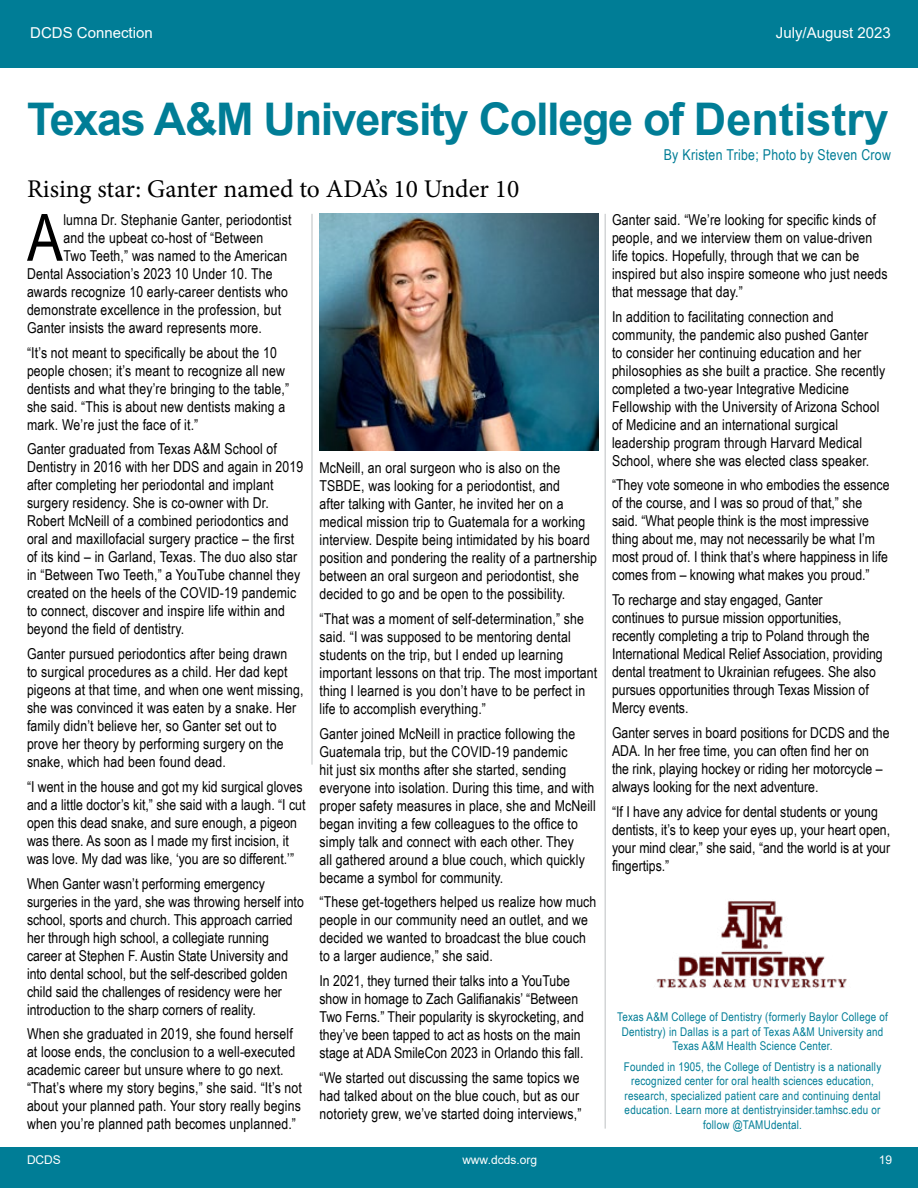
<style>
.page{position:relative;width:918px;height:1188px;background:#fff}
.page>*{position:absolute;margin:0;border:0;box-sizing:border-box;transform-origin:0 0}
.t1{font:65.25px "Arial Narrow";color:#000}
.t2{font:700 45px "Arial";letter-spacing:-.03em;color:#007d96}
.t3{font:25.5px "Minion Pro";letter-spacing:-.005em;color:#000}
.t4{font:15px/18px "Arial Narrow";letter-spacing:.01em;color:#000}
.t5{font:15px "Arial Narrow";letter-spacing:.02em;color:#007d96}
.t6{font:15px "Arial";color:#fff}
.t7{font:12px/14.4px "Arial Narrow";letter-spacing:.02em;color:#007d96;text-align:center}
.t8{font:12px "Arial";color:#fff}
</style>
<div class="page">
<div style="left:0;top:0;width:918px;height:60px;background:#007d96"></div>
<div style="left:0;top:51px;width:918px;height:17px;background:#007d96"></div>
<div style="left:0;top:1148px;width:918px;height:40px;background:#007d96"></div>
<img style="left:656px;top:901px;width:191px;height:87px">
<hr style="left:311px;top:214px;width:2px;height:551px;background:#d3d5d6">
<hr style="left:604px;top:214px;width:2px;height:915px;background:#d3d5d6">
<img style="left:320px;top:214px;width:278px;height:236px">
<p class="t6" style="left:30px;top:22px;width:124px">DCDS Connection</p>
<p class="t6" style="left:776px;top:22px;width:117px">July/August 2023</p>
<h2 class="t2" style="left:27px;top:88px;width:864px">Texas A&amp;M University College of Dentistry</h2>
<p class="t5" style="left:664px;top:144px;width:229px">By Kristen Tribe; Photo by Steven Crow</p>
<h3 class="t3" style="left:27px;top:172px;width:494px">Rising star: Ganter named to ADA’s 10 Under 10</h3>
<h1 class="t1" style="left:27px;top:190px;width:37px">A</h1>
<p class="t4" style="left:63px;top:210px;width:230px">lumna Dr. Stephanie Ganter, periodontist</p>
<p class="t4" style="left:612px;top:210px;width:277px">Ganter said. “We’re looking for specific kinds of people, and we interview them on value-driven life topics. Hopefully, through that we can be inspired but also inspire someone who just needs that message that day.”</p>
<p class="t4" style="left:612px;top:307px;width:275px">In addition to facilitating connection and community, the pandemic also pushed Ganter<br>to consider her continuing education and her philosophies as she built a practice. She recently completed a two-year Integrative Medicine Fellowship with the University of Arizona School of Medicine and an international surgical leadership program through Harvard Medical School, where she was elected class speaker.</p>
<p class="t4" style="left:612px;top:475px;width:279px">“They vote someone in who embodies the essence of the course, and I was so proud of that,” she said. “What people think is the most impressive thing about me, may not necessarily be what I’m most proud of. I think that’s where happiness in life comes from – knowing what makes you proud.”</p>
<p class="t4" style="left:612px;top:590px;width:272px">To recharge and stay engaged, Ganter<br>continues to pursue mission opportunities, recently completing a trip to Poland through the International Medical Relief Association, providing dental treatment to Ukrainian refugees. She also pursues opportunities through Texas Mission of Mercy events.</p>
<p class="t4" style="left:612px;top:723px;width:279px">Ganter serves in board positions for DCDS and the ADA. In her free time, you can often find her on the rink, playing hockey or riding her motorcycle – always looking for the next adventure.</p>
<p class="t4" style="left:612px;top:802px;width:280px">“If I have any advice for dental students or young dentists, it’s to keep your eyes up, your heart open, your mind clear,” she said, “and the world is at your fingertips.”</p>
<p class="t4" style="left:63px;top:228px;width:201px">and the upbeat co-host of “Between</p>
<p class="t4" style="left:63px;top:246px;width:225px">Two Teeth,” was named to the American</p>
<p class="t4" style="left:27px;top:264px;width:247px">Dental Association’s 2023 10 Under 10. The</p>
<p class="t4" style="left:27px;top:282px;width:262px">awards recognize 10 early-career dentists who</p>
<p class="t4" style="left:27px;top:300px;width:256px">demonstrate excellence in the profession, but</p>
<p class="t4" style="left:27px;top:318px;width:237px">Ganter insists the award represents more.</p>
<p class="t4" style="left:27px;top:343px;width:264px">“It’s not meant to specifically be about the 10 people chosen; it’s meant to recognize all new dentists and what they’re bringing to the table,” she said. “This is about new dentists making a mark. We’re just the face of it.”</p>
<p class="t4" style="left:27px;top:439px;width:278px">Ganter graduated from Texas A&amp;M School of Dentistry in 2016 with her DDS and again in 2019 after completing her periodontal and implant surgery residency. She is co-owner with Dr.<br>Robert McNeill of a combined periodontics and oral and maxillofacial surgery practice – the first of its kind – in Garland, Texas. The duo also star in “Between Two Teeth,” a YouTube channel they created on the heels of the COVID-19 pandemic to connect, discover and inspire life within and beyond the field of dentistry.</p>
<p class="t4" style="left:27px;top:644px;width:278px">Ganter pursued periodontics after being drawn<br>to surgical procedures as a child. Her dad kept pigeons at that time, and when one went missing, she was convinced it was eaten by a snake. Her family didn’t believe her, so Ganter set out to prove her theory by performing surgery on the snake, which had been found dead.</p>
<p class="t4" style="left:27px;top:777px;width:280px">“I went in the house and got my kid surgical gloves and a little doctor’s kit,” she said with a laugh. “I cut open this dead snake, and sure enough, a pigeon was there. As soon as I made my first incision, it was love. My dad was like, ‘you are so different.’”</p>
<p class="t4" style="left:27px;top:874px;width:278px">When Ganter wasn’t performing emergency surgeries in the yard, she was throwing herself into school, sports and church. This approach carried her through high school, a collegiate running career at Stephen F. Austin State University and into dental school, but the self-described golden child said the challenges of residency were her introduction to the sharp corners of reality.</p>
<p class="t4" style="left:27px;top:1024px;width:277px">When she graduated in 2019, she found herself at loose ends, the conclusion to a well-executed academic career but unsure where to go next. “That’s where my story begins,” she said. “It’s not about your planned path. Your story really begins when you’re planned path becomes unplanned.”</p>
<p class="t4" style="left:320px;top:458px;width:279px">McNeill, an oral surgeon who is also on the TSBDE, was looking for a periodontist, and<br>after talking with Ganter, he invited her on a medical mission trip to Guatemala for a working interview. Despite being intimidated by his board position and pondering the reality of a partnership between an oral surgeon and periodontist, she decided to go and be open to the possibility.</p>
<p class="t4" style="left:320px;top:609px;width:279px">“That was a moment of self-determination,” she said. “I was supposed to be mentoring dental students on the trip, but I ended up learning important lessons on that trip. The most important thing I learned is you don’t have to be perfect in life to accomplish everything.”</p>
<p class="t4" style="left:320px;top:724px;width:278px">Ganter joined McNeill in practice following the Guatemala trip, but the COVID-19 pandemic<br>hit just six months after she started, sending everyone into isolation. During this time, and with proper safety measures in place, she and McNeill began inviting a few colleagues to the office to simply talk and connect with each other. They<br>all gathered around a blue couch, which quickly became a symbol for community.</p>
<p class="t4" style="left:320px;top:893px;width:278px">“These get-togethers helped us realize how much people in our community need an outlet, and we decided we wanted to broadcast the blue couch to a larger audience,” she said.</p>
<p class="t4" style="left:320px;top:971px;width:266px">In 2021, they turned their talks into a YouTube show in homage to Zach Galifianakis’ “Between Two Ferns.” Their popularity is skyrocketing, and they’ve been tapped to act as hosts on the main stage at ADA SmileCon 2023 in Orlando this fall.</p>
<p class="t4" style="left:320px;top:1068px;width:264px">“We started out discussing the same topics we had talked about on the blue couch, but as our notoriety grew, we’ve started doing interviews,”</p>
<p class="t7" style="left:617px;top:1009px;width:272px">Texas A&amp;M College of Dentistry (formerly Baylor College of<br>Dentistry) in Dallas is a part of Texas A&amp;M University and<br>Texas A&amp;M Health Science Center.</p>
<p class="t7" style="left:624px;top:1059px;width:259px">Founded in 1905, the College of Dentistry is a nationally recognized center for oral health sciences education, research, specialized patient care and continuing dental education. Learn more at dentistryinsider.tamhsc.edu or follow @TAMUdental.</p>
<p class="t8" style="left:27px;top:1152px;width:35px">DCDS</p>
<p class="t8" style="left:462px;top:1152px;width:76px">www.dcds.org</p>
<p class="t8" style="left:879px;top:1152px;width:15px">19</p>
</div>
